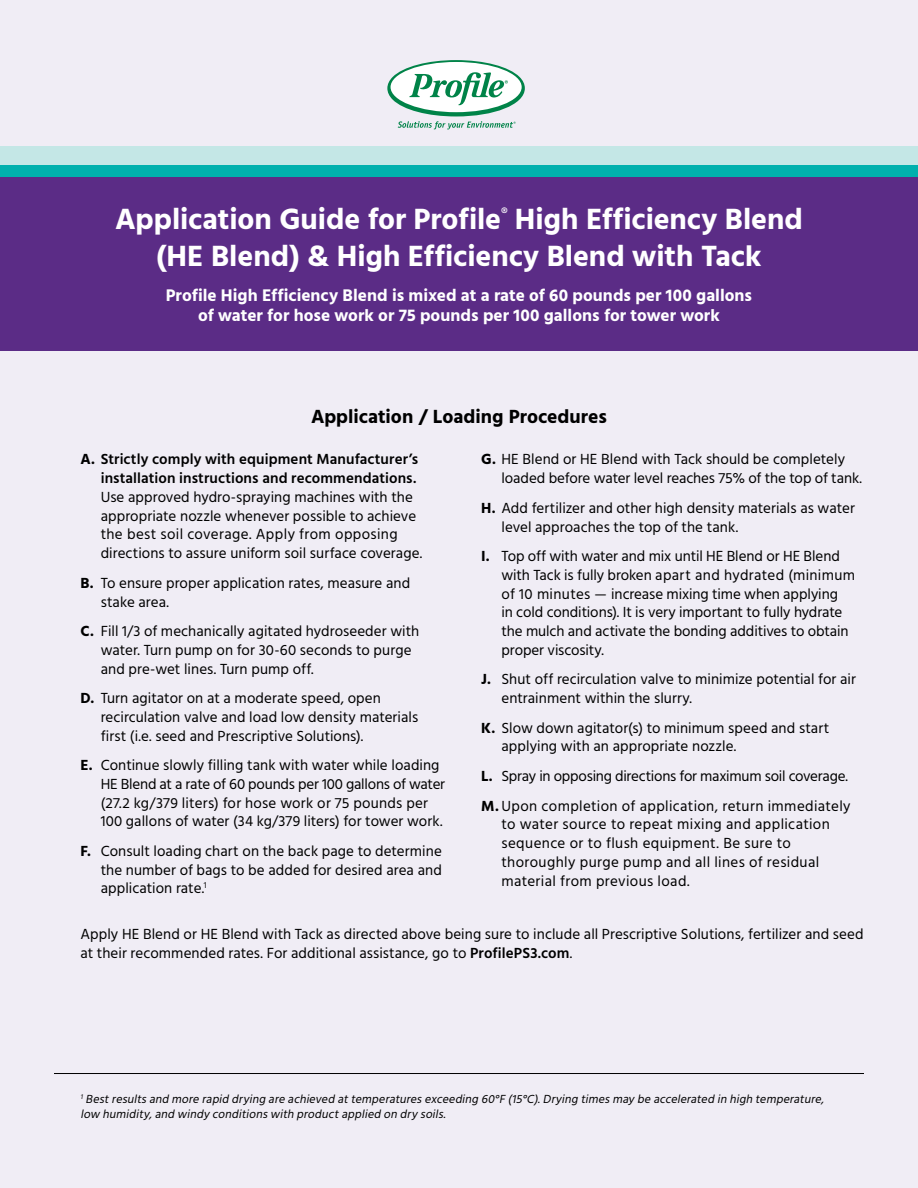
<style>
.page{position:relative;width:918px;height:1188px;background:#f0edf5}
.page>*{position:absolute;margin:0;border:0;box-sizing:border-box;transform-origin:0 0}
.t1{font:700 30px/37.5px "Hind";letter-spacing:-.005em;color:#fff}
.t2{font:700 19.5px "Hind";color:#000}
.t3{font:700 17.25px/20.7px "Hind";color:#fff;text-align:center}
.t4{font:15px/18.8px "Hind";letter-spacing:.005em;color:#000}
.t5{font:15px/18.8px "Hind";letter-spacing:.025em;color:#000}
.t6{font:600 15px/18.8px "Hind";letter-spacing:.005em;color:#000;text-align:right}
.t7{font:700 12.3px "Hind";color:#fff}
.t8{font:italic 12px/14.4px "Hind";color:#000}
.s1{font-weight:700}
.s2{font-weight:600}
</style>
<div class="page">
<div style="left:0;top:177px;width:918px;height:174px;background:#5b2c86"></div>
<div style="left:0;top:146px;width:918px;height:20px;background:#c4e7e6"></div>
<div style="left:0;top:166px;width:918px;height:11px;background:#00b0ad"></div>
<svg style="left:387px;top:60px;width:138px;height:70px"></svg>
<hr style="left:54px;top:1073px;width:810px;height:1px;background:#000">
<h1 class="t1" style="left:115px;top:200px;width:388px">Application Guide for Profile</h1>
<p class="t7" style="left:501px;top:206px;width:8px">®</p>
<h1 class="t1" style="left:156px;top:200px;width:648px;text-indent:359px">High Efficiency Blend (HE Blend) &amp; High Efficiency Blend with Tack</h1>
<p class="t3" style="left:166px;top:284px;width:588px">Profile High Efficiency Blend is mixed at a rate of 60 pounds per 100 gallons of water for hose work or 75 pounds per 100 gallons for tower work</p>
<h2 class="t2" style="left:311px;top:405px;width:297px">Application / Loading Procedures</h2>
<p class="t6" style="left:80px;top:451px;width:339px"><span class="s1">A.</span> Strictly comply with equipment Manufacturer’s installation instructions and recommendations.</p>
<p class="t4" style="left:101px;top:488px;width:323px">Use approved hydro-spraying machines with the appropriate nozzle whenever possible to achieve the best soil coverage. Apply from opposing directions to assure uniform soil surface coverage.</p>
<p class="t4" style="left:101px;top:574px;width:311px;text-indent:-20px"><span class="s1">B.</span> To ensure proper application rates, measure and stake area.</p>
<p class="t4" style="left:101px;top:622px;width:320px;text-indent:-20px"><span class="s1">C.</span> Fill 1/3 of mechanically agitated hydroseeder with water. Turn pump on for 30-60 seconds to purge and pre-wet lines. Turn pump off.</p>
<p class="t4" style="left:101px;top:690px;width:319px;text-indent:-20px"><span class="s1">D.</span> Turn agitator on at a moderate speed, open recirculation valve and load low density materials first (i.e. seed and Prescriptive Solutions).</p>
<p class="t4" style="left:101px;top:757px;width:346px;text-indent:-20px"><span class="s1">E.</span> Continue slowly filling tank with water while loading HE Blend at a rate of 60 pounds per 100 gallons of water (27.2 kg/379 liters) for hose work or 75 pounds per 100 gallons of water (34 kg/379 liters) for tower work.</p>
<p class="t4" style="left:101px;top:842px;width:343px;text-align:justify;text-indent:-20px"><span class="s1">F.</span> Consult loading chart on the back page to determine the number of bags to be added for desired area and application rate.<sup>1</sup></p>
<p class="t4" style="left:501px;top:451px;width:362px;text-indent:-20px"><span class="s1">G.</span> HE Blend or HE Blend with Tack should be completely loaded before water level reaches 75% of the top of tank.</p>
<p class="t4" style="left:501px;top:499px;width:355px;text-indent:-20px"><span class="s1">H.</span> Add fertilizer and other high density materials as water level approaches the top of the tank.</p>
<p class="t4" style="left:501px;top:547px;width:355px;text-indent:-20px"><span class="s1">I.</span> Top off with water and mix until HE Blend or HE Blend with Tack is fully broken apart and hydrated (minimum of 10 minutes — increase mixing time when applying<br>in cold conditions). It is very important to fully hydrate the mulch and activate the bonding additives to obtain proper viscosity.</p>
<p class="t4" style="left:501px;top:671px;width:356px;text-indent:-20px"><span class="s1">J.</span> Shut off recirculation valve to minimize potential for air entrainment within the slurry.</p>
<p class="t4" style="left:501px;top:719px;width:329px;text-indent:-20px"><span class="s1">K.</span> Slow down agitator(s) to minimum speed and start applying with an appropriate nozzle.</p>
<p class="t4" style="left:481px;top:762px;width:371px;line-height:29.5px"><span class="s1">L.</span> Spray in opposing directions for maximum soil coverage.<br><span class="s1">M.</span>Upon completion of application, return immediately</p>
<p class="t5" style="left:501px;top:816px;width:330px">to water source to repeat mixing and application sequence or to flush equipment. Be sure to thoroughly purge pump and all lines of residual material from previous load.</p>
<p class="t4" style="left:80px;top:926px;width:785px">Apply HE Blend or HE Blend with Tack as directed above being sure to include all Prescriptive Solutions, fertilizer and seed at their recommended rates. For additional assistance, go to <span class="s2">ProfilePS3.com</span>.</p>
<p class="t8" style="left:80px;top:1093px;width:748px"><sup>1</sup> Bestresultsand more rapid drying are achieved attemperaturesexceeding 60°F (15°C).Drying timesmay be accelerated in high temperature, low humidity,and windy conditionswith productapplied on dry soils.</p>
</div>
